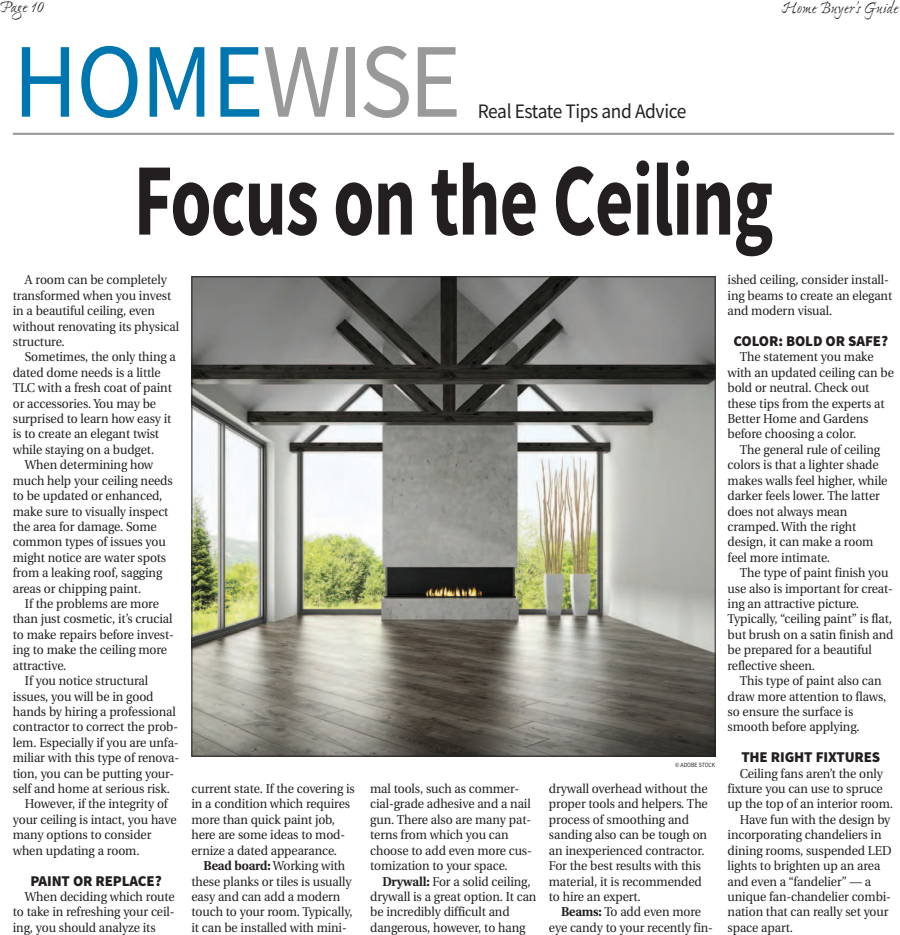
<style>
.page{position:relative;width:900px;height:935px;background:#fff}
.page>*{position:absolute;margin:0;border:0;box-sizing:border-box;transform-origin:0 0}
.t1{font:106px "Source Sans Pro";letter-spacing:-.02em;color:#0076b0;scale:.94 1}
.t2{font:700 102.75px "Source Sans Pro";letter-spacing:-.015em;color:#231f20;scale:.73 1}
.t3{font:20.5px "Source Sans Pro";letter-spacing:-.02em;color:#231f20;scale:.94 1}
.t4{font:17.5px "Ex Ponto";letter-spacing:-.015em;color:#231f20}
.t5{font:900 15px "Source Sans Pro";letter-spacing:-.01em;color:#231f20}
.t6{font:12.88px/15.4px "Utopia";letter-spacing:-.01em;color:#231f20;scale:.94 1}
.t7{font:6.38px "Source Sans Pro";color:#231f20;scale:.9 1}
.s1{color:#999}
.s2{font-weight:700}
</style>
<div class="page">
<hr style="left:13px;top:133px;width:880px;height:2px;background:#999">
<img style="left:193px;top:278px;width:520px;height:476px">
<h3 class="t4" style="left:-1px;top:-2px;width:47px">Page 10</h3>
<h3 class="t4" style="left:781px;top:-1px;width:119px">Home Buyer’s Guide</h3>
<h1 class="t1" style="left:13px;top:14px;width:478px">HOME<span class="s1">WISE</span></h1>
<h3 class="t3" style="left:477px;top:98px;width:223px">Real Estate Tips and Advice</h3>
<h2 class="t2" style="left:133px;top:131px;width:877px">Focus on the Ceiling</h2>
<p class="t6" style="left:13px;top:272px;width:178px;text-indent:12px">A room can be completely transformed when you invest in a beautiful ceiling, even without renovating its physical structure.</p>
<p class="t6" style="left:25px;top:349px;width:162px">Sometimes, the only thing a</p>
<p class="t6" style="left:13px;top:365px;width:159px">dated dome needs is a little</p>
<p class="t6" style="left:13px;top:380px;width:171px">TLC with a fresh coat of paint</p>
<p class="t6" style="left:13px;top:396px;width:154px">or accessories. You may be</p>
<p class="t6" style="left:13px;top:411px;width:170px">surprised to learn how easy it</p>
<p class="t6" style="left:13px;top:426px;width:157px">is to create an elegant twist</p>
<p class="t6" style="left:13px;top:442px;width:152px">while staying on a budget.</p>
<p class="t6" style="left:25px;top:457px;width:138px">When determining how</p>
<p class="t6" style="left:13px;top:473px;width:171px">much help your ceiling needs</p>
<p class="t6" style="left:13px;top:488px;width:161px">to be updated or enhanced,</p>
<p class="t6" style="left:13px;top:504px;width:167px">make sure to visually inspect</p>
<p class="t6" style="left:13px;top:519px;width:155px">the area for damage. Some</p>
<p class="t6" style="left:13px;top:534px;width:164px">common types of issues you</p>
<p class="t6" style="left:13px;top:550px;width:165px">might notice are water spots</p>
<p class="t6" style="left:13px;top:565px;width:160px">from a leaking roof, sagging</p>
<p class="t6" style="left:13px;top:581px;width:138px">areas or chipping paint.</p>
<p class="t6" style="left:25px;top:596px;width:144px">If the problems are more</p>
<p class="t6" style="left:13px;top:611px;width:171px">than just cosmetic, it’s crucial</p>
<p class="t6" style="left:13px;top:627px;width:173px">to make repairs before invest-</p>
<p class="t6" style="left:13px;top:642px;width:166px">ing to make the ceiling more</p>
<p class="t6" style="left:13px;top:658px;width:59px">attractive.</p>
<p class="t6" style="left:25px;top:673px;width:132px">If you notice structural</p>
<p class="t6" style="left:13px;top:688px;width:151px">issues, you will be in good</p>
<p class="t6" style="left:13px;top:704px;width:175px">hands by hiring a professional</p>
<p class="t6" style="left:13px;top:719px;width:177px">contractor to correct the prob-</p>
<p class="t6" style="left:13px;top:735px;width:178px">lem. Especially if you are unfa-</p>
<p class="t6" style="left:13px;top:750px;width:178px">miliar with this type of renova-</p>
<p class="t6" style="left:13px;top:765px;width:173px">tion, you can be putting your-</p>
<p class="t6" style="left:13px;top:781px;width:169px">self and home at serious risk.</p>
<p class="t6" style="left:25px;top:796px;width:153px">However, if the integrity of</p>
<p class="t6" style="left:13px;top:812px;width:176px">your ceiling is intact, you have</p>
<p class="t6" style="left:13px;top:827px;width:149px">many options to consider</p>
<p class="t6" style="left:13px;top:843px;width:136px">when updating a room.</p>
<p class="t5" style="left:30px;top:870px;width:133px">PAINT OR REPLACE?</p>
<p class="t6" style="left:13px;top:889px;width:174px;text-align:justify;text-indent:12px">When deciding which route to take in refreshing your ceil&shy;ing, you should analyze its</p>
<p class="t6" style="left:727px;top:272px;width:176px">ished ceiling, consider install&shy;ing beams to create an elegant and modern visual.</p>
<p class="t5" style="left:733px;top:330px;width:156px">COLOR: BOLD OR SAFE?</p>
<p class="t6" style="left:727px;top:349px;width:178px;text-indent:12px">The statement you make with an updated ceiling can be bold or neutral. Check out these tips from the experts at<br>Better Home and Gardens before choosing a color.</p>
<p class="t6" style="left:727px;top:442px;width:172px;text-indent:12px">The general rule of ceiling colors is that a lighter shade makes walls feel higher, while darker feels lower. The latter does not always mean cramped. With the right design, it can make a room feel more intimate.</p>
<p class="t6" style="left:727px;top:565px;width:178px;text-indent:12px">The type of paint finish you use also is important for creat&shy;ing an attractive picture.<br>Typically, “ceiling paint” is flat, but brush on a satin finish and be prepared for a beautiful reflective sheen.</p>
<p class="t6" style="left:727px;top:673px;width:170px;text-indent:12px">This type of paint also can draw more attention to flaws, so ensure the surface is smooth before applying.</p>
<p class="t5" style="left:741px;top:747px;width:140px">THE RIGHT FIXTURES</p>
<p class="t6" style="left:739px;top:765px;width:154px">Ceiling fans aren’t the only</p>
<p class="t6" style="left:727px;top:781px;width:167px">fixture you can use to spruce</p>
<p class="t6" style="left:727px;top:796px;width:177px">up the top of an interior room.</p>
<p class="t6" style="left:739px;top:812px;width:162px">Have fun with the design by</p>
<p class="t6" style="left:727px;top:827px;width:165px">incorporating chandeliers in</p>
<p class="t6" style="left:727px;top:843px;width:176px">dining rooms, suspended LED</p>
<p class="t6" style="left:727px;top:858px;width:164px">lights to brighten up an area</p>
<p class="t6" style="left:727px;top:873px;width:154px">and even a “fandelier” — a</p>
<p class="t6" style="left:727px;top:889px;width:175px">unique fan-chandelier combi-</p>
<p class="t6" style="left:727px;top:904px;width:173px">nation that can really set your</p>
<p class="t6" style="left:727px;top:920px;width:71px">space apart.</p>
<p class="t7" style="left:675px;top:761px;width:46px">© ADOBE STOCK</p>
<p class="t6" style="left:548px;top:781px;width:170px">drywall overhead without the proper tools and helpers. The process of smoothing and sanding also can be tough on an inexperienced contractor.<br>For the best results with this material, it is recommended to hire an expert.</p>
<p class="t6" style="left:548px;top:904px;width:176px;text-align:center"><span class="s2">Beams:</span> To add even more<br>eye candy to your recently fin-</p>
<p class="t6" style="left:370px;top:781px;width:173px">mal tools, such as commer&shy;cial-grade adhesive and a nail gun. There also are many pat&shy;terns from which you can choose to add even more cus&shy;tomization to your space.</p>
<p class="t6" style="left:370px;top:873px;width:178px;text-indent:12px"><span class="s2">Drywall:</span> For a solid ceiling, drywall is a great option. It can be incredibly difficult and dangerous, however, to hang</p>
<p class="t6" style="left:191px;top:781px;width:175px">current state. If the covering is in a condition which requires more than quick paint job, here are some ideas to mod&shy;ernize a dated appearance.</p>
<p class="t6" style="left:191px;top:858px;width:173px;text-indent:12px"><span class="s2">Bead board:</span> Working with these planks or tiles is usually easy and can add a modern touch to your room. Typically, it can be installed with mini-</p>
</div>
